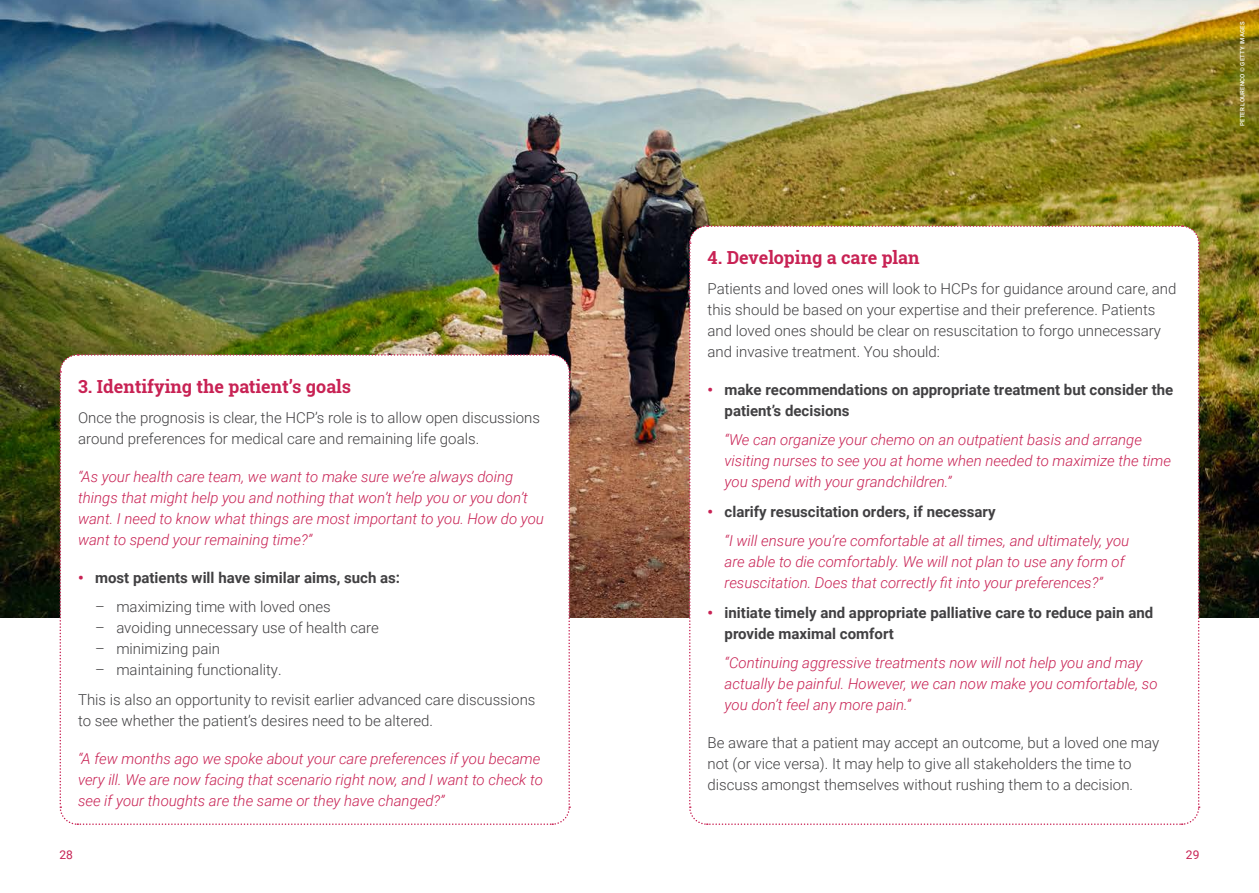
<style>
.page{position:relative;width:1259px;height:893px;background:#fff}
.page>*{position:absolute;margin:0;border:0;box-sizing:border-box;transform-origin:0 0}
.t1{font:700 18px "Roboto Slab";color:#c82254}
.t2{font:italic 300 15px/21px "Roboto";color:#c82254}
.t3{font:300 15px/21px "Roboto";color:#414042}
.t4{font:700 15px/21px "Roboto";color:#414042}
.t5{font:12px "Roboto";color:#c82254}
.t6{font:500 6px "Roboto";letter-spacing:.035em;color:#fff}
.s1{font-weight:900;color:#c82254}
.s2{font-weight:900;font-style:normal}
.s3{font-weight:700;font-style:normal;color:#414042}
</style>
<div class="page">
<img style="left:0;top:0;width:1259px;height:617px">
<svg style="left:59px;top:353px;width:512px;height:472px"></svg>
<svg style="left:688px;top:225px;width:512px;height:600px"></svg>
<p class="t6" style="left:1238px;top:126px;width:106px;rotate:-90deg">PETER LOURENCO © GETTY IMAGES</p>
<p class="t1" style="left:78px;top:374px;width:275px">3. Identifying the patient’s goals</p>
<p class="t3" style="left:78px;top:406px;width:463px">Once the prognosis is clear, the HCP’s role is to allow open discussions around preferences for medical care and remaining life goals.</p>
<p class="t2" style="left:78px;top:465px;width:467px">“As your health care team, we want to make sure we’re always doing things that might help you and nothing that won’t help you or you don’t want. I need to know what things are most important to you. How do you want to spend your remaining time?”</p>
<p class="t4" style="left:78px;top:566px;width:324px"><span class="s1">•</span> most patients will have similar aims, such as:</p>
<p class="t3" style="left:95px;top:596px;width:237px">– maximizing time with loved ones</p>
<p class="t3" style="left:95px;top:617px;width:285px">– avoiding unnecessary use of health care</p>
<p class="t3" style="left:95px;top:638px;width:126px">– minimizing pain</p>
<p class="t3" style="left:78px;top:654px;width:459px;line-height:29.5px;text-indent:17px">– maintaining functionality.<br>This is also an opportunity to revisit earlier advanced care discussions</p>
<p class="t3" style="left:78px;top:709px;width:357px">to see whether the patient’s desires need to be altered.</p>
<p class="t2" style="left:78px;top:747px;width:466px">“A few months ago we spoke about your care preferences if you became very ill. We are now facing that scenario right now, and I want to check to see if your thoughts are the same or they have changed?”</p>
<p class="t1" style="left:707px;top:245px;width:213px">4. Developing a care plan</p>
<p class="t3" style="left:707px;top:277px;width:470px">Patients and loved ones will look to HCPs for guidance around care, and this should be based on your expertise and their preference. Patients and loved ones should be clear on resuscitation to forgo unnecessary and invasive treatment. You should:</p>
<p class="t4" style="left:724px;top:378px;width:450px;text-indent:-17px"><span class="s1">•</span> make recommendations on appropriate treatment but consider the patient’s decisions</p>
<p class="t2" style="left:724px;top:429px;width:448px">“We can organize your chemo on an outpatient basis and arrange visiting nurses to see you at home when needed to maximize the time you spend with your grandchildren.”</p>
<p class="t2" style="left:724px;top:496px;width:406px;line-height:29.5px;text-indent:-17px"><span class="s2">•</span> <span class="s3">clarify resuscitation orders, if necessary<br></span>“I will ensure you’re comfortable at all times, and ultimately, you</p>
<p class="t2" style="left:724px;top:551px;width:402px">are able to die comfortably. We will not plan to use any form of resuscitation. Does that correctly fit into your preferences?”</p>
<p class="t4" style="left:724px;top:601px;width:430px;text-indent:-17px"><span class="s1">•</span> initiate timely and appropriate palliative care to reduce pain and provide maximal comfort</p>
<p class="t2" style="left:724px;top:652px;width:434px">“Continuing aggressive treatments now will not help you and may actually be painful. However, we can now make you comfortable, so you don’t feel any more pain.”</p>
<p class="t3" style="left:707px;top:732px;width:453px">Be aware that a patient may accept an outcome, but a loved one may not (or vice versa). It may help to give all stakeholders the time to discuss amongst themselves without rushing them to a decision.</p>
<p class="t5" style="left:60px;top:846px;width:15px">28</p>
<p class="t5" style="left:1186px;top:846px;width:15px">29</p>
</div>
